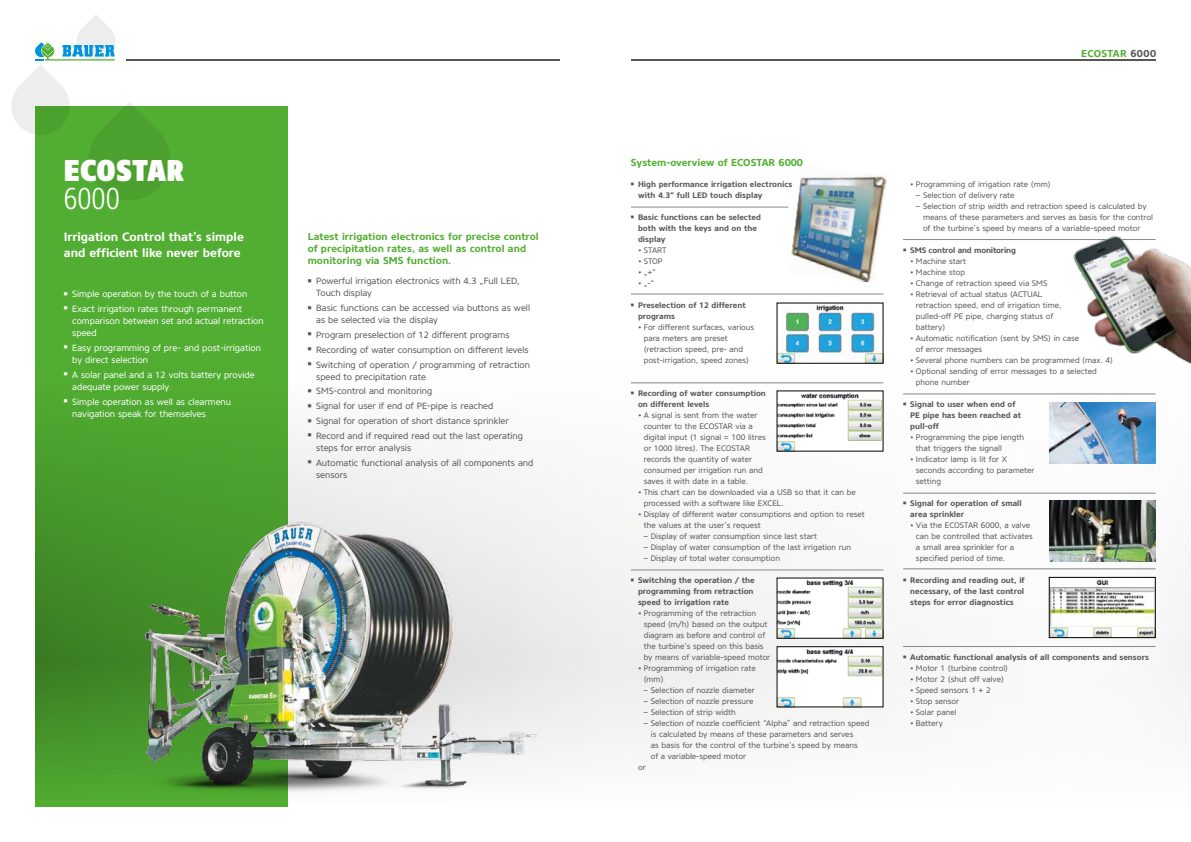
<style>
.page{position:relative;width:1191px;height:842px;background:#fff}
.page>*{position:absolute;margin:0;border:0;box-sizing:border-box;transform-origin:0 0}
.t1{font:900 30px "Core Sans NR97 Cn";letter-spacing:.01em;color:#fff}
.t2{font:300 30px "Core Sans NR37 Cn";color:#fff}
.t3{font:700 12px/16px "Core Sans NR65";letter-spacing:-.005em;color:#fff}
.t4{font:700 10px/12px "Core Sans NR65";letter-spacing:.005em;color:#52ae32}
.t5{font:700 10px "Core Sans NR65";letter-spacing:.025em;color:#52ae32}
.t6{font:9px/12px "Core Sans NR45";color:#575756}
.t7{font:9px/12px "Core Sans NR45";color:#fff}
.t8{font:8px/11px "Core Sans NR45";color:#575756}
.t9{font:700 8px/11px "Core Sans NR65";color:#575756}
.t10{font:700 8px "Core Sans NR65";letter-spacing:-.02em;color:#575756}
.s1{color:#575756}
</style>
<div class="page">
<div style="left:31px;top:358px;width:1160px;height:449px;background:#f9f9f9"></div>
<svg style="left:35px;top:106px;width:253px;height:700px;background:#4ca32e"></svg>
<svg style="left:11px;top:15px;width:160px;height:186px"></svg>
<hr style="left:126px;top:59px;width:434px;height:2px;background:#575756">
<hr style="left:631px;top:59px;width:524px;height:2px;background:#575756">
<hr style="left:903px;top:646px;width:252px;height:1px;background:#878787">
<hr style="left:903px;top:569px;width:252px;height:1px;background:#878787">
<hr style="left:903px;top:493px;width:252px;height:1px;background:#878787">
<hr style="left:631px;top:570px;width:252px;height:1px;background:#878787">
<hr style="left:631px;top:383px;width:252px;height:1px;background:#878787">
<hr style="left:631px;top:294px;width:252px;height:1px;background:#878787">
<hr style="left:631px;top:207px;width:157px;height:1px;background:#878787">
<hr style="left:903px;top:394px;width:252px;height:1px;background:#878787">
<hr style="left:903px;top:239px;width:252px;height:1px;background:#878787">
<img style="left:778px;top:305px;width:103px;height:56px">
<img style="left:778px;top:393px;width:103px;height:56px">
<img style="left:778px;top:580px;width:103px;height:56px">
<img style="left:791px;top:175px;width:96px;height:108px">
<img style="left:778px;top:649px;width:103px;height:56px">
<div style="left:776px;top:646px;width:107px;height:61px;border:1px solid #000"></div>
<img style="left:1051px;top:580px;width:102px;height:56px">
<div style="left:1049px;top:577px;width:106px;height:61px;border:1px solid #000"></div>
<img style="left:1073px;top:235px;width:118px;height:129px">
<img style="left:1049px;top:500px;width:106px;height:61px">
<img style="left:1049px;top:403px;width:106px;height:60px">
<img style="left:133px;top:510px;width:408px;height:293px">
<h1 class="t1" style="left:64px;top:151px;width:121px">ECOSTAR</h1>
<h1 class="t2" style="left:64px;top:179px;width:57px">6000</h1>
<h2 class="t3" style="left:64px;top:229px;width:181px">Irrigation Control that’s simple and efficient like never before</h2>
<p class="t7" style="left:64px;top:288px;width:185px"><sup>■</sup> Simple operation by the touch of a button</p>
<p class="t7" style="left:72px;top:303px;width:193px;text-indent:-9px"><sup>■</sup> Exact irrigation rates through permanent comparison between set and actual retraction speed</p>
<p class="t7" style="left:72px;top:342px;width:190px;text-indent:-9px"><sup>■</sup> Easy programming of pre- and post-irrigation by direct selection</p>
<p class="t7" style="left:72px;top:369px;width:184px;text-indent:-9px"><sup>■</sup> A solar panel and a 12 volts battery provide adequate power supply</p>
<p class="t7" style="left:72px;top:395px;width:160px;text-indent:-9px"><sup>■</sup> Simple operation as well as clearmenu navigation speak for themselves</p>
<p class="t4" style="left:308px;top:230px;width:233px">Latest irrigation electronics for precise control of precipitation rates, as well as control and monitoring via SMS function.</p>
<p class="t6" style="left:316px;top:275px;width:205px;text-indent:-9px"><sup>■</sup> Powerful irrigation electronics with 4.3 „Full LED,<br>Touch display</p>
<p class="t6" style="left:316px;top:302px;width:215px;text-indent:-9px"><sup>■</sup> Basic functions can be accessed via buttons as well as be selected via the display</p>
<p class="t6" style="left:308px;top:329px;width:203px"><sup>■</sup> Program preselection of 12 different programs</p>
<p class="t6" style="left:308px;top:344px;width:223px"><sup>■</sup> Recording of water consumption on different levels</p>
<p class="t6" style="left:316px;top:358px;width:215px;text-indent:-9px"><sup>■</sup> Switching of operation / programming of retraction speed to precipitation rate</p>
<p class="t6" style="left:308px;top:385px;width:126px"><sup>■</sup> SMS-control and monitoring</p>
<p class="t6" style="left:308px;top:400px;width:187px"><sup>■</sup> Signal for user if end of PE-pipe is reached</p>
<p class="t6" style="left:308px;top:415px;width:203px"><sup>■</sup> Signal for operation of short distance sprinkler</p>
<p class="t6" style="left:316px;top:430px;width:208px;text-indent:-9px"><sup>■</sup> Record and if required read out the last operating steps for error analysis</p>
<p class="t6" style="left:316px;top:457px;width:219px;text-indent:-9px"><sup>■</sup> Automatic functional analysis of all components and sensors</p>
<p class="t5" style="left:1081px;top:47px;width:77px">ECOSTAR <span class="s1">6000</span></p>
<p class="t4" style="left:631px;top:157px;width:174px">System-overview of ECOSTAR 6000</p>
<p class="t9" style="left:638px;top:179px;width:156px;text-indent:-7px"><sup>■</sup> High performance irrigation electronics with 4.3“ full LED touch display</p>
<p class="t9" style="left:638px;top:212px;width:124px;text-indent:-7px"><sup>■</sup> Basic functions can be selected both with the keys and on the display</p>
<p class="t8" style="left:638px;top:245px;width:30px">• START</p>
<p class="t8" style="left:638px;top:256px;width:26px">• STOP</p>
<p class="t8" style="left:638px;top:267px;width:19px">• „+“</p>
<p class="t8" style="left:638px;top:278px;width:18px">• „-“</p>
<p class="t9" style="left:638px;top:300px;width:109px;text-indent:-7px"><sup>■</sup> Preselection of 12 different programs</p>
<p class="t8" style="left:643px;top:322px;width:112px;text-indent:-6px">• For different surfaces, various para meters are preset (retraction speed, pre- and post-irrigation, speed zones)</p>
<p class="t9" style="left:638px;top:388px;width:129px;text-indent:-7px"><sup>■</sup> Recording of water consumption on different levels</p>
<p class="t8" style="left:643px;top:410px;width:124px;text-indent:-6px">• A signal is sent from the water counter to the ECOSTAR via a digital input (1 signal = 100 litres or 1000 litres). The ECOSTAR records the quantity of water consumed per irrigation run and saves it with date in a table.</p>
<p class="t8" style="left:643px;top:487px;width:213px;text-indent:-6px">• This chart can be downloaded via a USB so that it can be processed with a software like EXCEL.</p>
<p class="t8" style="left:643px;top:509px;width:223px;text-indent:-6px">• Display of different water consumptions and option to reset the values at the user’s request</p>
<p class="t8" style="left:643px;top:531px;width:175px">– Display of water consumption since last start</p>
<p class="t8" style="left:643px;top:542px;width:209px">– Display of water consumption of the last irrigation run</p>
<p class="t8" style="left:643px;top:553px;width:138px">– Display of total water consumption</p>
<p class="t9" style="left:638px;top:575px;width:118px;text-indent:-7px"><sup>■</sup> Switching the operation / the programming from retraction speed to irrigation rate</p>
<p class="t8" style="left:643px;top:608px;width:128px;text-indent:-6px">• Programming of the retraction speed (m/h) based on the output diagram as before and control of the turbine’s speed on this basis by means of variable-speed motor</p>
<p class="t8" style="left:643px;top:663px;width:114px;text-indent:-6px">• Programming of irrigation rate (mm)</p>
<p class="t8" style="left:643px;top:685px;width:113px">– Selection of nozzle diameter</p>
<p class="t8" style="left:643px;top:696px;width:111px">– Selection of nozzle pressure</p>
<p class="t8" style="left:643px;top:707px;width:94px">– Selection of strip width</p>
<p class="t8" style="left:643px;top:718px;width:227px">– Selection of nozzle coefficient “Alpha” and retraction speed</p>
<p class="t8" style="left:651px;top:729px;width:204px">is calculated by means of these parameters and serves</p>
<p class="t8" style="left:651px;top:740px;width:208px">as basis for the control of the turbine’s speed by means</p>
<p class="t8" style="left:651px;top:751px;width:97px">of a variable-speed motor</p>
<p class="t8" style="left:638px;top:762px;width:9px">or</p>
<p class="t8" style="left:910px;top:179px;width:142px">• Programming of irrigation rate (mm)</p>
<p class="t8" style="left:916px;top:190px;width:100px">– Selection of delivery rate</p>
<p class="t8" style="left:923px;top:201px;width:231px;text-indent:-7px">– Selection of strip width and retraction speed is calculated by means of these parameters and serves as basis for the control of the turbine’s speed by means of a variable-speed motor</p>
<p class="t10" style="left:903px;top:245px;width:114px"><sup>■</sup> SMS control and monitoring</p>
<p class="t8" style="left:910px;top:256px;width:57px">• Machine start</p>
<p class="t8" style="left:910px;top:267px;width:56px">• Machine stop</p>
<p class="t8" style="left:910px;top:278px;width:139px">• Change of retraction speed via SMS</p>
<p class="t8" style="left:916px;top:289px;width:147px;text-indent:-6px">• Retrieval of actual status (ACTUAL retraction speed, end of irrigation time, pulled-off PE pipe, charging status of battery)</p>
<p class="t8" style="left:916px;top:333px;width:165px;text-indent:-6px">• Automatic notification (sent by SMS) in case of error messages</p>
<p class="t8" style="left:910px;top:355px;width:204px">• Several phone numbers can be programmed (max. 4)</p>
<p class="t8" style="left:916px;top:366px;width:182px;text-indent:-6px">• Optional sending of error messages to a selected phone number</p>
<p class="t9" style="left:910px;top:399px;width:113px;text-indent:-7px"><sup>■</sup> Signal to user when end of<br>PE pipe has been reached at pull-off</p>
<p class="t8" style="left:916px;top:432px;width:110px;text-indent:-6px">• Programming the pipe length that triggers the signall</p>
<p class="t8" style="left:916px;top:454px;width:120px;text-indent:-6px">• Indicator lamp is lit for X seconds according to parameter setting</p>
<p class="t9" style="left:910px;top:498px;width:113px;text-indent:-7px"><sup>■</sup> Signal for operation of small area sprinkler</p>
<p class="t8" style="left:916px;top:520px;width:118px;text-indent:-6px">• Via the ECOSTAR 6000, a valve can be controlled that activates a small area sprinkler for a specified period of time.</p>
<p class="t9" style="left:910px;top:575px;width:116px;text-align:justify;text-indent:-7px"><sup>■</sup> Recording and reading out, if necessary, of the last control steps for error diagnostics</p>
<p class="t9" style="left:903px;top:652px;width:247px"><sup>■</sup> Automatic functional analysis of all components and sensors</p>
<p class="t8" style="left:910px;top:663px;width:99px">• Motor 1 (turbine control)</p>
<p class="t8" style="left:910px;top:674px;width:95px">• Motor 2 (shut off valve)</p>
<p class="t8" style="left:910px;top:685px;width:82px">• Speed sensors 1 + 2</p>
<p class="t8" style="left:910px;top:696px;width:50px">• Stop sensor</p>
<p class="t8" style="left:910px;top:707px;width:48px">• Solar panel</p>
<p class="t8" style="left:910px;top:718px;width:34px">• Battery</p>
</div>
